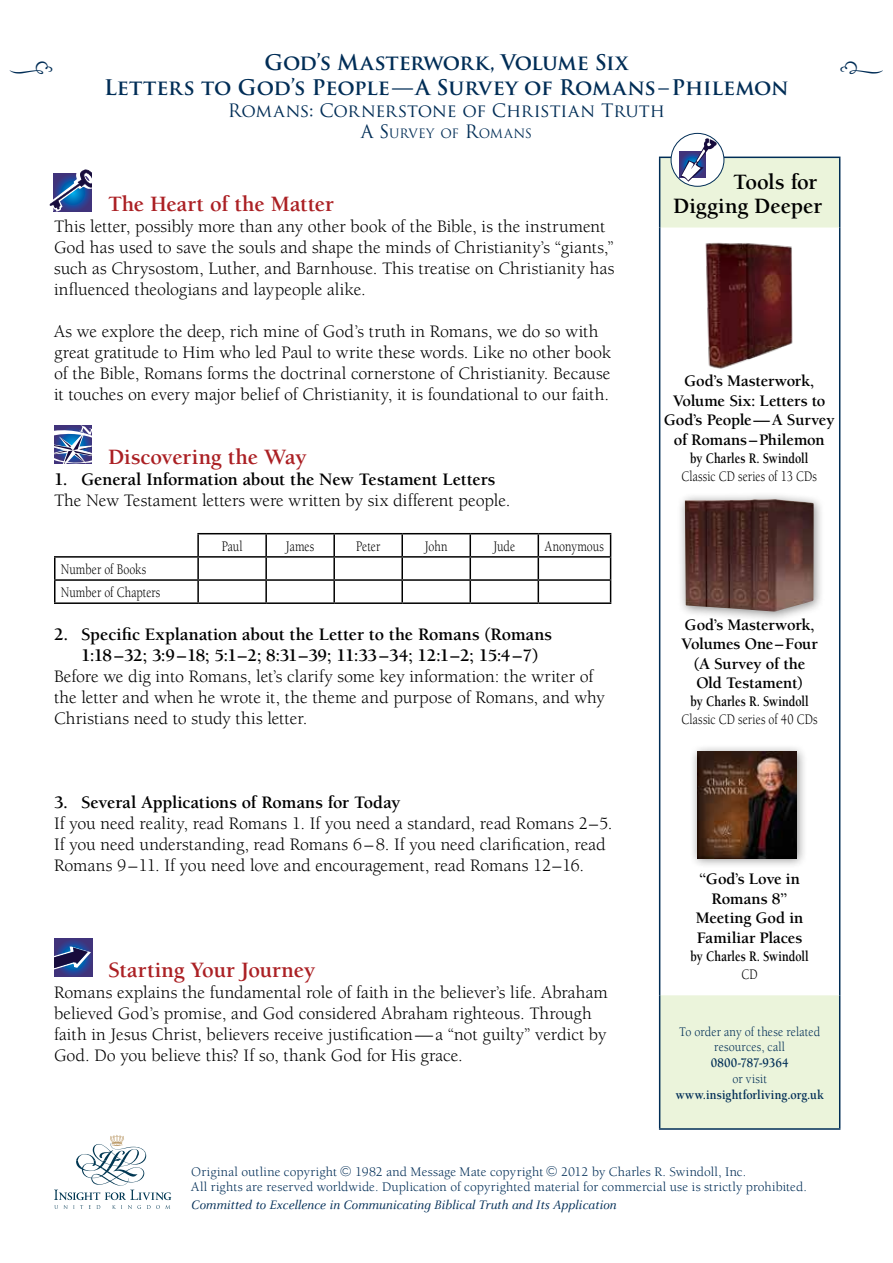
<style>
.page{position:relative;width:893px;height:1263px;background:#fff}
.page>*{position:absolute;margin:0;border:0;box-sizing:border-box;transform-origin:0 0}
.t1{font:36px "Type Embellishments One Plain";color:#002d56}
.t2{font:700 22.5px "Berkeley";letter-spacing:-.005em;color:#ab2024}
.t3{font:700 22.5px/24px "Berkeley";letter-spacing:-.005em;color:#000;text-align:right}
.t4{font:700 21px/25.2px "Trajan Pro";letter-spacing:-.01em;color:#002d56;text-align:center}
.t5{font:18px/21px "Berkeley";color:#000}
.t6{font:700 18px/21px "Berkeley";letter-spacing:-.005em;color:#000}
.t7{font:18px "Trajan Pro";letter-spacing:-.01em;color:#002d56}
.t8{font:700 16.5px/19.5px "Berkeley";letter-spacing:-.01em;color:#000;text-align:center}
.t9{font:15px/23.1px "Berkeley";letter-spacing:.01em;color:#000;scale:.8 1}
.t10{font:700 15px "Berkeley";color:#000;scale:.8 1}
.t11{font:13.5px/15px "Berkeley";letter-spacing:.01em;color:#002d56}
.t12{font:italic 13.5px "Celeste";color:#002d56}
.t13{font:13.5px/15.8px "Berkeley";letter-spacing:.01em;color:#002d56;text-align:center;scale:.9 1}
.t14{font:700 13.5px "Berkeley";letter-spacing:.01em;color:#002d56;scale:.9 1}
.t15{font:12.6px "Trajan";letter-spacing:-.015em;color:#002d56}
.s1{font-size:18px}
</style>
<div class="page">
<svg style="left:660px;top:158px;width:179px;height:970px"></svg>
<hr style="left:659px;top:157px;width:181px;height:1px;background:#002d56">
<hr style="left:659px;top:158px;width:1px;height:70px;background:#002d56">
<hr style="left:839px;top:158px;width:1px;height:70px;background:#002d56">
<hr style="left:659px;top:228px;width:1px;height:767px;background:#002d56">
<hr style="left:839px;top:228px;width:1px;height:767px;background:#002d56">
<hr style="left:659px;top:995px;width:1px;height:133px;background:#002d56">
<hr style="left:839px;top:995px;width:1px;height:133px;background:#002d56">
<hr style="left:659px;top:1128px;width:181px;height:2px;background:#002d56">
<svg style="left:671px;top:133px;width:53px;height:53px"></svg>
<div style="left:671px;top:133px;width:53px;height:54px;border:1px solid #002d56;border-radius:50%"></div>
<div style="left:679px;top:152px;width:26px;height:25px;background:#40337b"></div>
<svg style="left:680px;top:138px;width:37px;height:44px"></svg>
<div style="left:689px;top:744px;width:118px;height:125px;background:#000;opacity:.44"></div>
<img style="left:697px;top:752px;width:99px;height:106px">
<img style="left:705px;top:242px;width:88px;height:127px">
<div style="left:676px;top:491px;width:149px;height:131px;background:#000;opacity:.44"></div>
<img style="left:685px;top:499px;width:129px;height:113px">
<svg style="left:54px;top:1135px;width:117px;height:74px"></svg>
<svg style="left:54px;top:426px;width:38px;height:38px"></svg>
<hr style="left:197px;top:533px;width:69px;height:1px;background:#000">
<hr style="left:197px;top:534px;width:2px;height:22px;background:#000">
<hr style="left:266px;top:533px;width:68px;height:1px;background:#000">
<hr style="left:265px;top:534px;width:2px;height:22px;background:#000">
<hr style="left:334px;top:533px;width:68px;height:1px;background:#000">
<hr style="left:333px;top:534px;width:2px;height:22px;background:#000">
<hr style="left:402px;top:533px;width:68px;height:1px;background:#000">
<hr style="left:401px;top:534px;width:2px;height:22px;background:#000">
<hr style="left:470px;top:533px;width:68px;height:1px;background:#000">
<hr style="left:469px;top:534px;width:2px;height:22px;background:#000">
<hr style="left:538px;top:533px;width:73px;height:1px;background:#000">
<hr style="left:54px;top:556px;width:144px;height:2px;background:#000">
<hr style="left:54px;top:558px;width:2px;height:21px;background:#000">
<hr style="left:198px;top:556px;width:68px;height:2px;background:#000">
<hr style="left:197px;top:558px;width:2px;height:21px;background:#000">
<hr style="left:266px;top:556px;width:68px;height:2px;background:#000">
<hr style="left:265px;top:558px;width:2px;height:21px;background:#000">
<hr style="left:334px;top:556px;width:68px;height:2px;background:#000">
<hr style="left:333px;top:558px;width:2px;height:21px;background:#000">
<hr style="left:402px;top:556px;width:68px;height:2px;background:#000">
<hr style="left:401px;top:558px;width:2px;height:21px;background:#000">
<hr style="left:470px;top:556px;width:68px;height:2px;background:#000">
<hr style="left:469px;top:558px;width:2px;height:21px;background:#000">
<hr style="left:538px;top:556px;width:73px;height:2px;background:#000">
<hr style="left:54px;top:579px;width:144px;height:2px;background:#000">
<hr style="left:54px;top:581px;width:2px;height:21px;background:#000">
<hr style="left:198px;top:579px;width:68px;height:2px;background:#000">
<hr style="left:197px;top:581px;width:2px;height:21px;background:#000">
<hr style="left:266px;top:579px;width:68px;height:2px;background:#000">
<hr style="left:265px;top:581px;width:2px;height:21px;background:#000">
<hr style="left:334px;top:579px;width:68px;height:2px;background:#000">
<hr style="left:333px;top:581px;width:2px;height:21px;background:#000">
<hr style="left:402px;top:579px;width:68px;height:2px;background:#000">
<hr style="left:401px;top:581px;width:2px;height:21px;background:#000">
<hr style="left:470px;top:579px;width:68px;height:2px;background:#000">
<hr style="left:469px;top:581px;width:2px;height:21px;background:#000">
<hr style="left:538px;top:579px;width:73px;height:2px;background:#000">
<svg style="left:538px;top:534px;width:1px;height:68px"></svg>
<svg style="left:610px;top:534px;width:1px;height:68px"></svg>
<hr style="left:54px;top:602px;width:144px;height:2px;background:#000">
<hr style="left:198px;top:602px;width:68px;height:2px;background:#000">
<hr style="left:266px;top:602px;width:68px;height:2px;background:#000">
<hr style="left:334px;top:602px;width:68px;height:2px;background:#000">
<hr style="left:402px;top:602px;width:68px;height:2px;background:#000">
<hr style="left:470px;top:602px;width:68px;height:2px;background:#000">
<hr style="left:538px;top:602px;width:73px;height:2px;background:#000">
<svg style="left:54px;top:938px;width:38px;height:38px"></svg>
<svg style="left:54px;top:946px;width:37px;height:24px"></svg>
<svg style="left:49px;top:169px;width:42px;height:42px"></svg>
<p class="t4" style="left:104px;top:50px;width:686px">God’s Masterwork, Volume Six<br>Letters to God’s People—A Survey of Romans–Philemon</p>
<p class="t7" style="left:228px;top:99px;width:439px">Romans: Cornerstone of Christian Truth</p>
<p class="t15" style="left:361px;top:126px;width:170px"><span class="s1">A S</span>URVEY OF <span class="s1">R</span>OMANS</p>
<h1 class="t1" style="left:8px;top:54px;width:47px">j</h1>
<h1 class="t1" style="left:839px;top:54px;width:47px">i</h1>
<p class="t2" style="left:108px;top:192px;width:227px">The Heart of the Matter</p>
<p class="t5" style="left:54px;top:217px;width:562px">This letter, possibly more than any other book of the Bible, is the instrument God has used to save the souls and shape the minds of Christianity’s “giants,” such as Chrysostom, Luther, and Barnhouse. This treatise on Christianity has influenced theologians and laypeople alike.</p>
<p class="t5" style="left:54px;top:322px;width:559px">As we explore the deep, rich mine of God’s truth in Romans, we do so with great gratitude to Him who led Paul to write these words. Like no other book of the Bible, Romans forms the doctrinal cornerstone of Christianity. Because it touches on every major belief of Christianity, it is foundational to our faith.</p>
<p class="t2" style="left:108px;top:445px;width:200px">Discovering the Way</p>
<p class="t6" style="left:54px;top:469px;width:443px">1. General Information about the New Testament Letters</p>
<p class="t5" style="left:54px;top:490px;width:458px">The New Testament letters were written by six different people.</p>
<p class="t9" style="left:222px;top:535px;width:28px">Paul</p>
<p class="t9" style="left:286px;top:535px;width:37px">James</p>
<p class="t9" style="left:356px;top:535px;width:32px">Peter</p>
<p class="t9" style="left:425px;top:535px;width:30px">John</p>
<p class="t9" style="left:493px;top:535px;width:29px">Jude</p>
<p class="t9" style="left:545px;top:535px;width:75px">Anonymous</p>
<p class="t9" style="left:61px;top:558px;width:126px">Number of Books<br>Number of Chapters</p>
<p class="t6" style="left:81px;top:624px;width:473px;text-indent:-27px">2. Specific Explanation about the Letter to the Romans (Romans<br>1:18–32; 3:9–18; 5:1–2; 8:31–39; 11:33–34; 12:1–2; 15:4–7)</p>
<p class="t5" style="left:54px;top:666px;width:552px">Before we dig into Romans, let’s clarify some key information: the writer of the letter and when he wrote it, the theme and purpose of Romans, and why<br>Christians need to study this letter.</p>
<p class="t6" style="left:54px;top:792px;width:348px">3. Several Applications of Romans for Today</p>
<p class="t5" style="left:54px;top:813px;width:560px">If you need reality, read Romans 1. If you need a standard, read Romans 2–5.<br>If you need understanding, read Romans 6 –8. If you need clarification, read<br>Romans 9–11. If you need love and encouragement, read Romans 12–16.</p>
<p class="t2" style="left:108px;top:957px;width:209px">Starting Your Journey</p>
<p class="t5" style="left:54px;top:982px;width:555px">Romans explains the fundamental role of faith in the believer’s life. Abraham believed God’s promise, and God considered Abraham righteous. Through faith in Jesus Christ, believers receive justification—a “not guilty” verdict by God. Do you believe this? If so, thank God for His grace.</p>
<p class="t3" style="left:673px;top:170px;width:151px">Tools for<br>Digging Deeper</p>
<p class="t8" style="left:664px;top:372px;width:172px">God’s Masterwork,<br>Volume Six: Letters to<br>God’s People—A Survey of Romans–Philemon</p>
<p class="t10" style="left:690px;top:450px;width:149px">by Charles R. Swindoll</p>
<p class="t9" style="left:681px;top:465px;width:171px">Classic CD series of 13 CDs</p>
<p class="t8" style="left:681px;top:615px;width:138px">God’s Masterwork,<br>Volumes One–Four (A Survey of the<br>Old Testament)</p>
<p class="t10" style="left:690px;top:694px;width:149px">by Charles R. Swindoll</p>
<p class="t9" style="left:682px;top:708px;width:171px">Classic CD series of 40 CDs</p>
<p class="t8" style="left:696px;top:869px;width:109px">“God’s Love in<br>Romans 8”<br>Meeting God in<br>Familiar Places</p>
<p class="t10" style="left:690px;top:948px;width:149px">by Charles R. Swindoll</p>
<p class="t9" style="left:741px;top:962px;width:22px">CD</p>
<p class="t13" style="left:679px;top:1024px;width:158px">To order any of these related resources, call</p>
<p class="t14" style="left:711px;top:1056px;width:88px">0800-787-9364</p>
<p class="t13" style="left:732px;top:1071px;width:40px">or visit</p>
<p class="t14" style="left:676px;top:1087px;width:166px">www.insightforliving.org.uk</p>
<p class="t11" style="left:191px;top:1164px;width:617px;text-indent:370px">2012 by Charles R. Swindoll, Inc.<br>All rights are reserved worldwide. Duplication of copyrighted material for commercial use is strictly prohibited.</p>
<p class="t12" style="left:191px;top:1198px;width:427px">Committed to Excellence in Communicating Biblical Truth and Its Application</p>
<p class="t11" style="left:191px;top:1164px;width:147px">Original outline copyright</p>
<p class="t11" style="left:355px;top:1164px;width:190px">1982 and Message Mate copyright</p>
</div>
